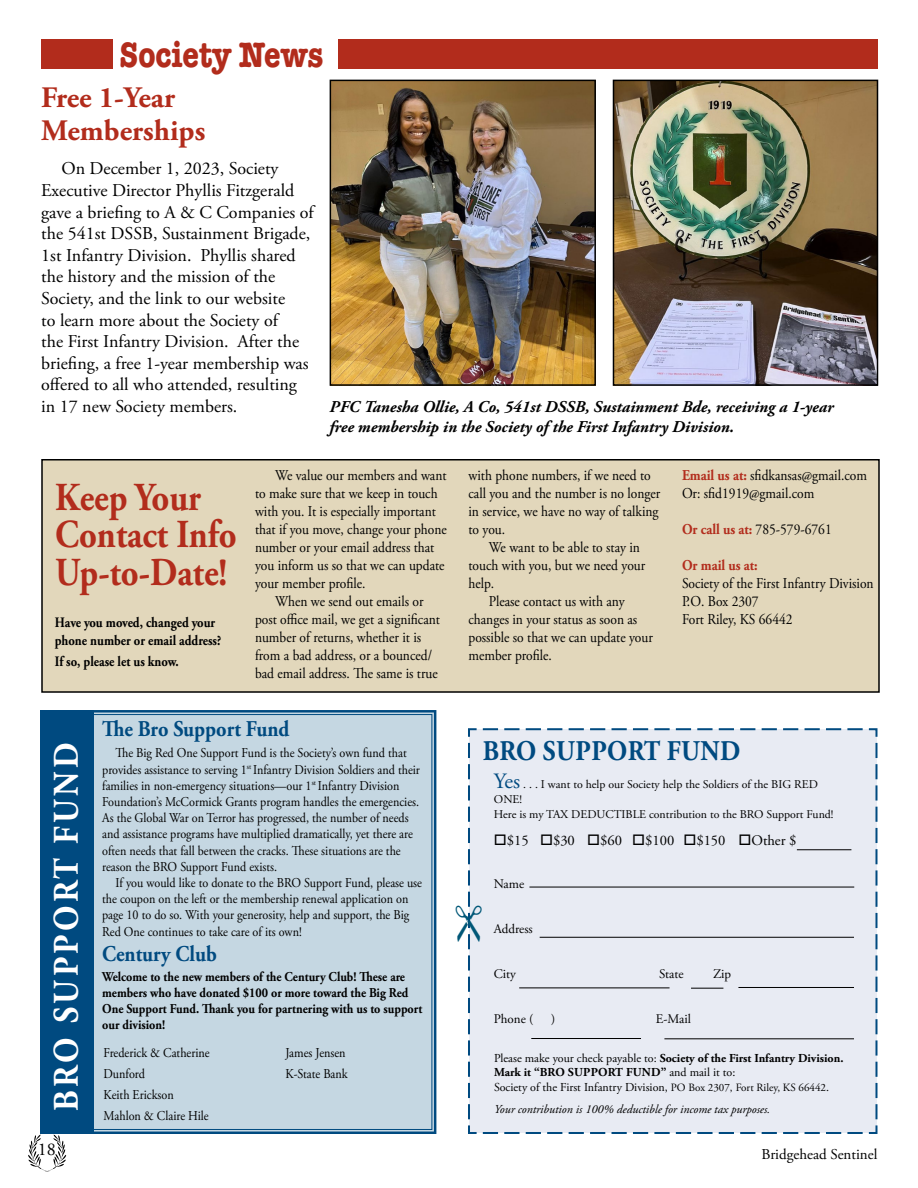
<style>
.page{position:relative;width:918px;height:1188px;background:#fff}
.page>*{position:absolute;margin:0;border:0;box-sizing:border-box;transform-origin:0 0}
.t1{font:700 39.6px/37.5px "Adobe Garamond Pro";color:#b22c1c;scale:.88 1}
.t2{font:700 36.45px "American Typewriter";color:#b22c1c;scale:.83 1}
.t3{font:700 36px "Adobe Garamond Pro";letter-spacing:.1em;color:#fff;scale:.9 1}
.t4{font:700 29.7px/33.3px "Adobe Garamond Pro";color:#b22c1c}
.t5{font:700 28.5px "Adobe Garamond Pro";letter-spacing:.015em;color:#004a80;scale:.9 1}
.t6{font:700 22.5px "Adobe Garamond Pro";color:#004a80;scale:.9 1}
.t7{font:18px/21.6px "Adobe Garamond Pro";color:#000}
.t8{font:italic 700 16.5px/19.8px "Adobe Garamond Pro";color:#000}
.t9{font:15px/18px "Adobe Garamond Pro";color:#000;scale:.9 1}
.t10{font:15px "Adobe Garamond Pro";color:#000}
.t11{font:700 15px "Adobe Garamond Pro";color:#b22c1c;scale:.9 1}
.t12{font:14.55px "Adobe Garamond Pro";color:#000}
.t13{font:700 14.4px/18px "Adobe Garamond Pro";color:#000;scale:.87 1}
.t14{font:13.5px/16.2px "Adobe Garamond Pro";color:#000;scale:.9 1}
.t15{font:700 13.5px/16.2px "Adobe Garamond Pro";color:#000;scale:.9 1}
.t16{font:13.2px "Adobe Garamond Pro";color:#000}
.t17{font:12.15px/14.2px "Adobe Garamond Pro";color:#000}
.t18{font:italic 12.15px "Adobe Garamond Pro";color:#000}
.t19{font:11.85px/15.1px "Adobe Garamond Pro";color:#000}
.s1{font-weight:700;color:#b22c1c}
.s2{font-size:21.9px;color:#004a80}
.s3{font-weight:700}
.s4{font-size:11.1px}
</style>
<div class="page">
<svg style="left:28px;top:1135px;width:38px;height:37px"></svg>
<div style="left:41px;top:39px;width:72px;height:30px;background:#b22c1c"></div>
<div style="left:338px;top:39px;width:540px;height:30px;background:#b22c1c"></div>
<div style="left:53px;top:710px;width:384px;height:425px;background:#c5d7e2"></div>
<div style="left:40px;top:710px;width:54px;height:424px;background:#004a80"></div>
<div style="left:468px;top:728px;width:410px;height:406px;background:#e8ebf3"></div>
<hr style="left:529px;top:887px;width:325px;height:1px;background:#000">
<hr style="left:540px;top:937px;width:314px;height:1px;background:#000">
<hr style="left:691px;top:988px;width:32px;height:1px;background:#000">
<hr style="left:738px;top:987px;width:116px;height:1px;background:#000">
<hr style="left:519px;top:988px;width:151px;height:1px;background:#000">
<hr style="left:797px;top:849px;width:54px;height:1px;background:#000">
<hr style="left:664px;top:1039px;width:190px;height:1px;background:#000">
<hr style="left:531px;top:1038px;width:110px;height:1px;background:#000">
<img style="left:333px;top:83px;width:260px;height:300px">
<div style="left:330px;top:80px;width:266px;height:306px;border:2px solid #000"></div>
<img style="left:616px;top:83px;width:259px;height:300px">
<div style="left:613px;top:80px;width:265px;height:306px;border:2px solid #000"></div>
<div style="left:42px;top:460px;width:837px;height:232px;background:#e2d7bb"></div>
<div style="left:41px;top:459px;width:839px;height:234px;border:2px solid #000"></div>
<svg style="left:468px;top:740px;width:14px;height:379px;background:#d0dae7"></svg>
<h2 class="t2" style="left:120px;top:23px;width:247px">Society News</h2>
<h3 class="t4" style="left:41px;top:81px;width:166px">Free 1-Year<br>Memberships</h3>
<p class="t7" style="left:41px;top:158px;width:274px;text-indent:20px">On December 1, 2023, Society Executive Director Phyllis Fitzgerald gave a briefing to A &amp; C Companies of the 541st DSSB, Sustainment Brigade, 1st Infantry Division. Phyllis shared the history and the mission of the Society, and the link to our website<br>to learn more about the Society of<br>the First Infantry Division. After the briefing, a free 1-year membership was offered to all who attended, resulting in 17 new Society members.</p>
<p class="t8" style="left:330px;top:397px;width:506px">PFC Tanesha Ollie, A Co, 541st DSSB, Sustainment Bde, receiving a 1-year free membership in the Society of the First Infantry Division.</p>
<p class="t9" style="left:275px;top:467px;width:192px">We value our members and want</p>
<p class="t9" style="left:255px;top:485px;width:204px">to make sure that we keep in touch</p>
<p class="t9" style="left:255px;top:503px;width:203px">with you. It is especially important</p>
<p class="t9" style="left:255px;top:521px;width:215px">that if you move, change your phone</p>
<p class="t9" style="left:255px;top:539px;width:201px">number or your email address that</p>
<p class="t9" style="left:255px;top:557px;width:212px">you inform us so that we can update</p>
<p class="t9" style="left:255px;top:575px;width:124px">your member profile.</p>
<p class="t9" style="left:275px;top:593px;width:166px">When we send out emails or</p>
<p class="t9" style="left:255px;top:611px;width:207px">post office mail, we get a significant</p>
<p class="t9" style="left:255px;top:629px;width:186px">number of returns, whether it is</p>
<p class="t9" style="left:255px;top:647px;width:198px">from a bad address, or a bounced/</p>
<p class="t9" style="left:255px;top:665px;width:205px">bad email address. The same is true</p>
<p class="t9" style="left:682px;top:467px;width:207px"><span class="s1">Email us at:</span> sfidkansas@gmail.com<br>Or: sfid1919@gmail.com</p>
<p class="t9" style="left:682px;top:521px;width:168px"><span class="s1">Or call us at:</span> 785-579-6761</p>
<p class="t11" style="left:682px;top:557px;width:86px">Or mail us at:</p>
<p class="t9" style="left:682px;top:575px;width:214px">Society of the First Infantry Division<br>P.O. Box 2307<br>Fort Riley, KS 66442</p>
<p class="t9" style="left:469px;top:467px;width:215px">with phone numbers, if we need to call you and the number is no longer in service, we have no way of talking to you.</p>
<p class="t9" style="left:469px;top:539px;width:198px;text-indent:20px">We want to be able to stay in touch with you, but we need your help.</p>
<p class="t9" style="left:469px;top:593px;width:206px;text-indent:20px">Please contact us with any changes in your status as soon as possible so that we can update your member profile.</p>
<h1 class="t1" style="left:55px;top:479px;width:208px">Keep Your<br>Contact Info<br>Up-to-Date!</h1>
<p class="t13" style="left:55px;top:613px;width:193px">Have you moved, changed your phone number or email address?</p>
<p class="t13" style="left:55px;top:652px;width:144px">If so, please let us know.</p>
<h3 class="t3" style="left:45px;top:1111px;width:410px;rotate:-90deg">BRO SUPPORT FUND</h3>
<h3 class="t6" style="left:102px;top:716px;width:210px">The Bro Support Fund</h3>
<p class="t14" style="left:102px;top:745px;width:355px;text-indent:13px">The Big Red One Support Fund is the Society’s own fund that provides assistance to serving 1<sup>st</sup> Infantry Division Soldiers and their families in non-emergency situations—our 1<sup>st</sup> Infantry Division Foundation’s McCormick Grants program handles the emergencies.<br>As the Global War on Terror has progressed, the number of needs and assistance programs have multiplied dramatically, yet there are often needs that fall between the cracks. These situations are the reason the BRO Support Fund exists.</p>
<p class="t14" style="left:102px;top:875px;width:357px;text-indent:13px">If you would like to donate to the BRO Support Fund, please use the coupon on the left or the membership renewal application on page 10 to do so. With your generosity, help and support, the Big Red One continues to take care of its own!</p>
<h3 class="t6" style="left:102px;top:941px;width:129px">Century Club</h3>
<p class="t15" style="left:102px;top:969px;width:357px">Welcome to the new members of the Century Club! These are members who have donated $100 or more toward the Big Red One Support Fund. Thank you for partnering with us to support our division!</p>
<p class="t14" style="left:104px;top:1042px;width:120px;line-height:21px">Frederick &amp; Catherine<br>Dunford<br>Keith Erickson<br>Mahlon &amp; Claire Hile</p>
<p class="t14" style="left:285px;top:1042px;width:71px;line-height:21px">James Jensen<br>K-State Bank</p>
<h3 class="t5" style="left:483px;top:734px;width:288px">BRO SUPPORT FUND</h3>
<p class="t19" style="left:494px;top:777px;width:341px"><span class="s2">Yes</span> . . . I want to help our Society help the Soldiers of the BIG RED<br>ONE!<br>Here is my TAX DEDUCTIBLE contribution to the BRO Support Fund!</p>
<p class="t12" style="left:494px;top:832px;width:304px">□$15 □$30 □$60 □$100 □$150 □Other $</p>
<p class="t16" style="left:494px;top:876px;width:32px">Name</p>
<p class="t16" style="left:494px;top:921px;width:41px">Address</p>
<p class="t16" style="left:494px;top:966px;width:24px">City</p>
<p class="t16" style="left:659px;top:966px;width:26px">State</p>
<p class="t16" style="left:713px;top:966px;width:20px">Zip</p>
<p class="t16" style="left:494px;top:1011px;width:41px">Phone (</p>
<p class="t16" style="left:551px;top:1011px;width:6px">)</p>
<p class="t16" style="left:656px;top:1011px;width:37px">E-Mail</p>
<p class="t17" style="left:494px;top:1052px;width:351px">Please make your check payable to: <span class="s3">Society of the First Infantry Division.<br>Mark it “BRO SUPPORT FUND”</span> and mail it to:<br>Society of the First Infantry Division, <span class="s4">PO Box 2307, Fort Riley, KS 66442</span>.</p>
<p class="t18" style="left:494px;top:1102px;width:278px">Your contribution is 100% deductible for income tax purposes.</p>
<p class="t7" style="left:38px;top:1139px;width:19px">18</p>
<p class="t10" style="left:761px;top:1145px;width:118px">Bridgehead Sentinel</p>
</div>
